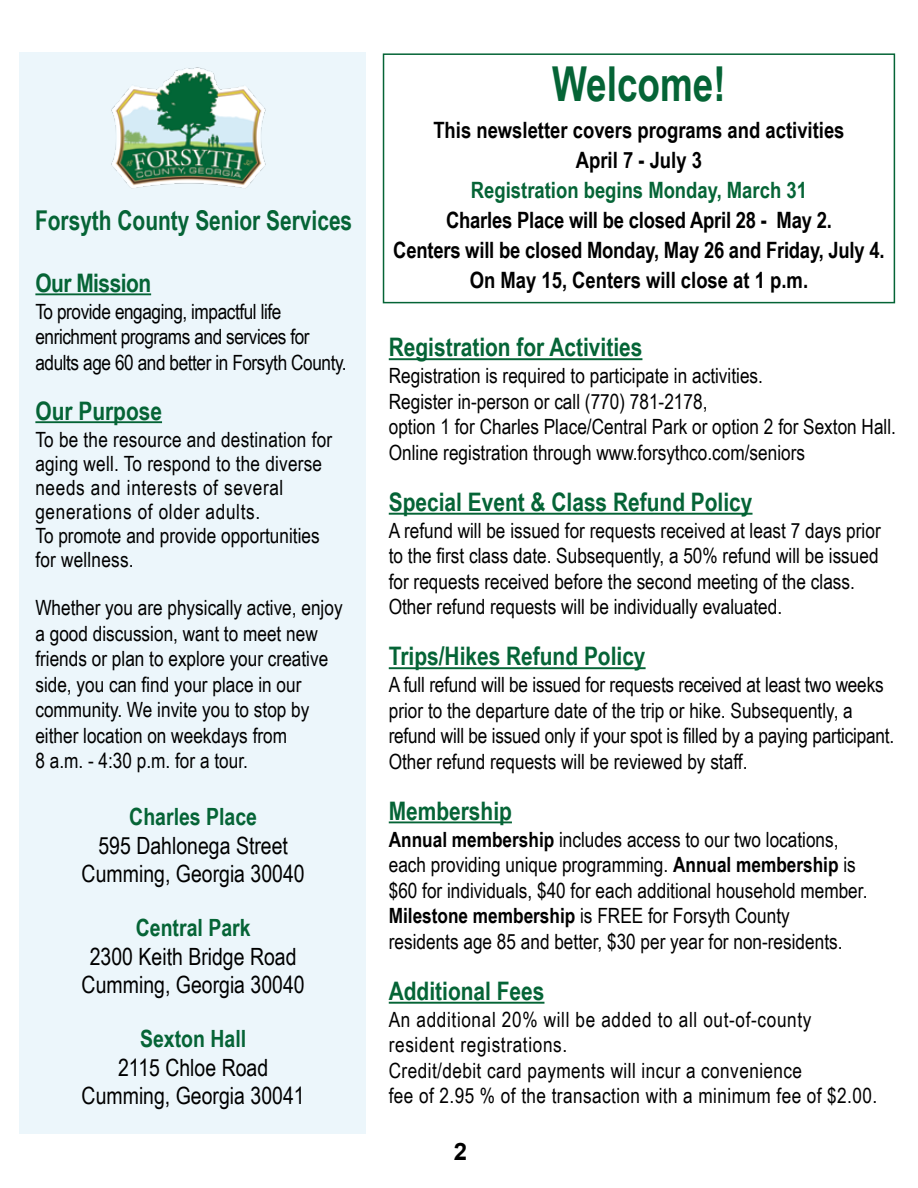
<style>
.page{position:relative;width:918px;height:1188px;background:#fff}
.page>*{position:absolute;margin:0;border:0;box-sizing:border-box;transform-origin:0 0}
.t1{font:700 48.15px "Arial Narrow";color:#056436;scale:.93 1}
.t2{font:700 27.3px "Arial Narrow";color:#056436;scale:.93 1}
.t3{font:700 25.5px "Arial Narrow";color:#056436}
.t4{font:700 25.5px "Arial Narrow";letter-spacing:-.02em;color:#056436}
.t5{font:700 24px "Arial";color:#000}
.t6{font:23.7px/28.5px "Arial Narrow";color:#000;text-align:center}
.t7{font:700 23.7px "Arial Narrow";color:#056436}
.t8{font:700 22.5px/30px "Arial Narrow";color:#000;text-align:center}
.t9{font:700 22.5px "Arial Narrow";color:#056436}
.t10{font:21px/25.5px "Arial Narrow";color:#000}
.t11{font:21px/25.5px "Arial Narrow";letter-spacing:.02em;color:#000}
.t12{font:21px/25.5px "Arial Narrow";letter-spacing:-.02em;color:#000}
.s1{font-weight:700}
</style>
<div class="page">
<div style="left:383px;top:53px;width:512px;height:250px;border:2px solid #056436"></div>
<div style="left:19px;top:53px;width:347px;height:1081px;background:#ecf6fb"></div>
<hr style="left:35px;top:293px;width:116px;height:2px;background:#056436">
<img style="left:111px;top:67px;width:155px;height:122px">
<hr style="left:35px;top:421px;width:127px;height:2px;background:#056436">
<hr style="left:389px;top:358px;width:253px;height:2px;background:#056436">
<hr style="left:389px;top:513px;width:364px;height:2px;background:#056436">
<hr style="left:389px;top:667px;width:257px;height:2px;background:#056436">
<hr style="left:389px;top:821px;width:123px;height:2px;background:#056436">
<hr style="left:389px;top:1002px;width:155px;height:2px;background:#056436">
<h2 class="t2" style="left:35px;top:200px;width:343px">Forsyth County Senior Services</h2>
<p class="t4" style="left:35px;top:263px;width:117px">Our Mission</p>
<p class="t12" style="left:35px;top:298px;width:313px">To provide engaging, impactful life enrichment programs and services for adults age 60 and better in Forsyth County.</p>
<p class="t3" style="left:35px;top:391px;width:128px">Our Purpose</p>
<p class="t10" style="left:35px;top:426px;width:298px;line-height:24px">To be the resource and destination for aging well. To respond to the diverse needs and interests of several generations of older adults.<br>To promote and provide opportunities for wellness.</p>
<p class="t10" style="left:35px;top:594px;width:309px">Whether you are physically active, enjoy a good discussion, want to meet new friends or plan to explore your creative side, you can find your place in our community. We invite you to stop by either location on weekdays from<br>8 a.m. - 4:30 p.m. for a tour.</p>
<p class="t7" style="left:129px;top:799px;width:129px">Charles Place</p>
<p class="t6" style="left:82px;top:830px;width:225px">595 Dahlonega Street<br>Cumming, Georgia 30040</p>
<p class="t7" style="left:136px;top:910px;width:116px">Central Park</p>
<p class="t6" style="left:82px;top:941px;width:225px">2300 Keith Bridge Road<br>Cumming, Georgia 30040</p>
<p class="t7" style="left:140px;top:1021px;width:108px">Sexton Hall</p>
<p class="t6" style="left:82px;top:1052px;width:225px">2115 Chloe Road<br>Cumming, Georgia 30041</p>
<h1 class="t1" style="left:552px;top:47px;width:188px">Welcome!</h1>
<p class="t8" style="left:433px;top:114px;width:413px">This newsletter covers programs and activities<br>April 7 - July 3</p>
<p class="t9" style="left:471px;top:173px;width:337px">Registration begins Monday, March 31</p>
<p class="t8" style="left:393px;top:204px;width:493px">Charles Place will be closed April 28 - May 2.<br>Centers will be closed Monday, May 26 and Friday, July 4.<br>On May 15, Centers will close at 1 p.m.</p>
<p class="t3" style="left:389px;top:328px;width:255px">Registration for Activities</p>
<p class="t10" style="left:389px;top:362px;width:509px">Registration is required to participate in activities.<br>Register in-person or call (770) 781-2178,<br>option 1 for Charles Place/Central Park or option 2 for Sexton Hall.<br>Online registration through www.forsythco.com/seniors</p>
<p class="t3" style="left:389px;top:482px;width:365px">Special Event &amp; Class Refund Policy</p>
<p class="t10" style="left:389px;top:517px;width:493px">A refund will be issued for requests received at least 7 days prior to the first class date. Subsequently, a 50% refund will be issued for requests received before the second meeting of the class.<br>Other refund requests will be individually evaluated.</p>
<p class="t3" style="left:389px;top:637px;width:258px">Trips/Hikes Refund Policy</p>
<p class="t10" style="left:389px;top:671px;width:507px">A full refund will be issued for requests received at least two weeks prior to the departure date of the trip or hike. Subsequently, a refund will be issued only if your spot is filled by a paying participant.<br>Other refund requests will be reviewed by staff.</p>
<p class="t3" style="left:389px;top:791px;width:125px">Membership</p>
<p class="t10" style="left:389px;top:826px;width:480px"><span class="s1">Annual membership</span> includes access to our two locations, each providing unique programming. <span class="s1">Annual membership</span> is $60 for individuals, $40 for each additional household member.<br><span class="s1">Milestone membership</span> is FREE for Forsyth County<br>residents age 85 and better, $30 per year for non-residents.</p>
<p class="t3" style="left:389px;top:971px;width:157px">Additional Fees</p>
<p class="t11" style="left:389px;top:1006px;width:490px">An additional 20% will be added to all out-of-county resident registrations.<br>Credit/debit card payments will incur a convenience<br>fee of 2.95 % of the transaction with a minimum fee of $2.00.</p>
<p class="t5" style="left:454px;top:1135px;width:15px">2</p>
</div>
